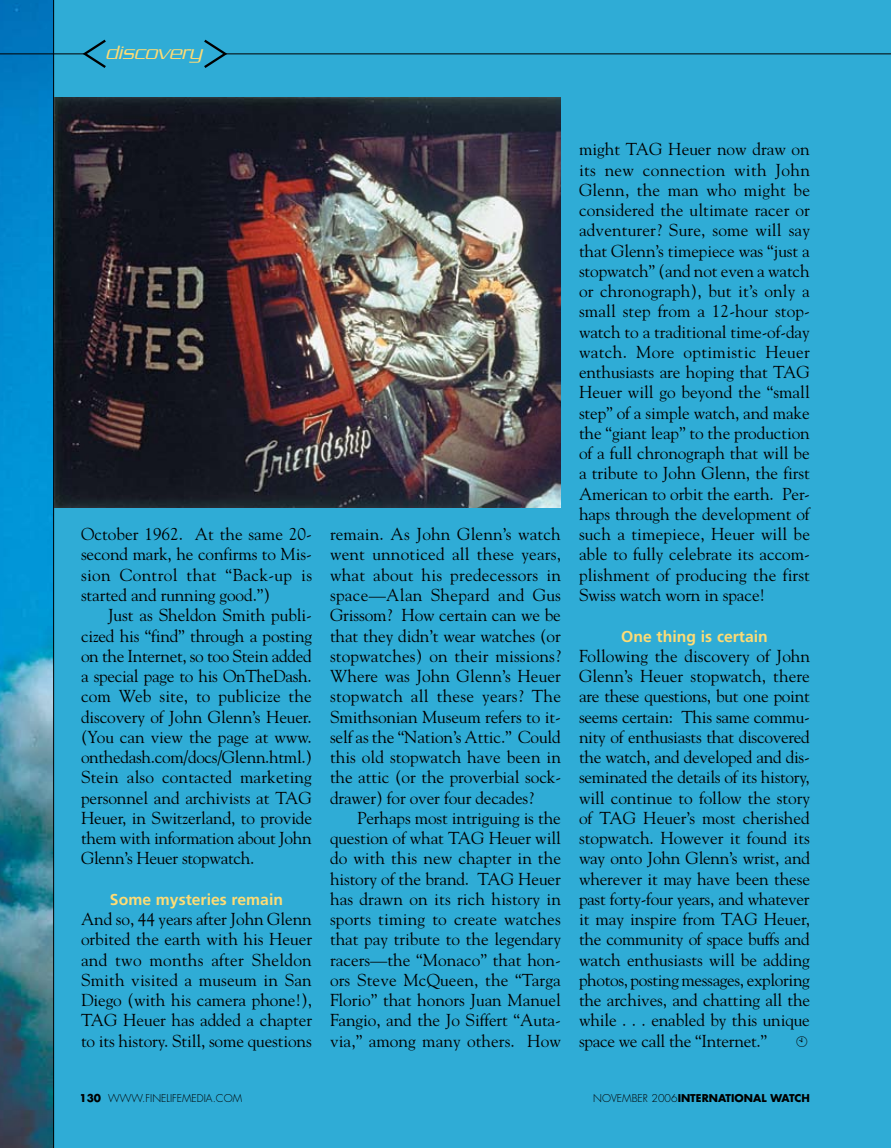
<style>
.page{position:relative;width:891px;height:1148px;background:#fff}
.page>*{position:absolute;margin:0;border:0;box-sizing:border-box;transform-origin:0 0}
.t1{font:italic 300 20.85px "Serpentine";color:#ffdc74}
.t2{font:17.25px/20.2px "Goudy";letter-spacing:-.01em;color:#000;text-align:justify}
.t3{font:700 15.75px "Frutiger";color:#ffdc74}
.t4{font:700 10.5px "Futura";color:#000}
.t5{font:300 10.5px "Futura";color:#000}
.s1{font-weight:700}
.s2{font-weight:300}
</style>
<div class="page">
<div style="left:54px;top:0;width:837px;height:1148px;background:#2facd6"></div>
<img style="left:0;top:0;width:53px;height:1148px">
<hr style="left:53px;top:0;width:1px;height:1148px;background:#000">
<svg style="left:202px;top:37px;width:27px;height:33px"></svg>
<svg style="left:81px;top:37px;width:27px;height:33px"></svg>
<hr style="left:0;top:53px;width:85px;height:1px;background:#000">
<hr style="left:224px;top:53px;width:667px;height:1px;background:#000">
<img style="left:54px;top:98px;width:507px;height:410px">
<svg style="left:796px;top:1035px;width:11px;height:11px"></svg>
<p class="t1" style="left:106px;top:41px;width:98px">discovery</p>
<p class="t2" style="left:81px;top:523px;width:233px">October 1962. At the same 20- second mark, he confirms to Mis&shy;sion Control that “Back-up is started and running good.”)</p>
<p class="t2" style="left:81px;top:604px;width:233px;text-indent:27px">Just as Sheldon Smith publi&shy;cized his “find” through a posting on the Internet, so too Stein added a special page to his OnTheDash. com Web site, to publicize the discovery of John Glenn’s Heuer. (You can view the page at www. onthedash.com/docs/Glenn.html.)<br>Stein also contacted marketing personnel and archivists at TAG Heuer, in Switzerland, to provide them with information about John Glenn’s Heuer stopwatch.</p>
<p class="t3" style="left:110px;top:890px;width:175px">Some mysteries remain</p>
<p class="t2" style="left:81px;top:908px;width:233px">And so, 44 years after John Glenn orbited the earth with his Heuer and two months after Sheldon Smith visited a museum in San Diego (with his camera phone!), TAG Heuer has added a chapter to its history. Still, some questions</p>
<p class="t2" style="left:330px;top:523px;width:233px">remain. As John Glenn’s watch went unnoticed all these years, what about his predecessors in space—Alan Shepard and Gus Grissom? How certain can we be that they didn’t wear watches (or stopwatches) on their missions?<br>Where was John Glenn’s Heuer stopwatch all these years? The Smithsonian Museum refers to it&shy;self as the “Nation’s Attic.” Could this old stopwatch have been in the attic (or the proverbial sock&shy;drawer) for over four decades?</p>
<p class="t2" style="left:330px;top:807px;width:233px;text-indent:27px">Perhaps most intriguing is the question of what TAG Heuer will do with this new chapter in the history of the brand. TAG Heuer has drawn on its rich history in sports timing to create watches that pay tribute to the legendary racers—the “Monaco” that hon&shy;ors Steve McQueen, the “Targa Florio” that honors Juan Manuel Fangio, and the Jo Siffert “Auta&shy;via,” among many others. How</p>
<p class="t2" style="left:579px;top:139px;width:233px">might TAG Heuer now draw on its new connection with John Glenn, the man who might be considered the ultimate racer or adventurer? Sure, some will say that Glenn’s timepiece was “just a stopwatch” (and not even a watch or chronograph), but it’s only a small step from a 12-hour stop&shy;watch to a traditional time-of-day watch. More optimistic Heuer enthusiasts are hoping that TAG Heuer will go beyond the “small step” of a simple watch, and make the “giant leap” to the production of a full chronograph that will be a tribute to John Glenn, the first American to orbit the earth. Per&shy;haps through the development of such a timepiece, Heuer will be able to fully celebrate its accom&shy;plishment of producing the first Swiss watch worn in space!</p>
<p class="t3" style="left:621px;top:627px;width:148px">One thing is certain</p>
<p class="t2" style="left:579px;top:645px;width:233px">Following the discovery of John Glenn’s Heuer stopwatch, there are these questions, but one point seems certain: This same commu&shy;nity of enthusiasts that discovered the watch, and developed and dis&shy;seminated the details of its history, will continue to follow the story of TAG Heuer’s most cherished stopwatch. However it found its way onto John Glenn’s wrist, and wherever it may have been these past forty-four years, and whatever it may inspire from TAG Heuer, the community of space buffs and watch enthusiasts will be adding photos, posting messages, exploring the archives, and chatting all the while . . . enabled by this unique space we call the “Internet.”</p>
<p class="t5" style="left:80px;top:1092px;width:105px"><span class="s1">130</span> WWW.FINELIFEME</p>
<p class="t5" style="left:197px;top:1092px;width:37px">DIA.COM</p>
<p class="t4" style="left:593px;top:1091px;width:218px"><span class="s2">NOVEMBER 2006</span>INTERNATIONAL WATCH</p>
</div>
